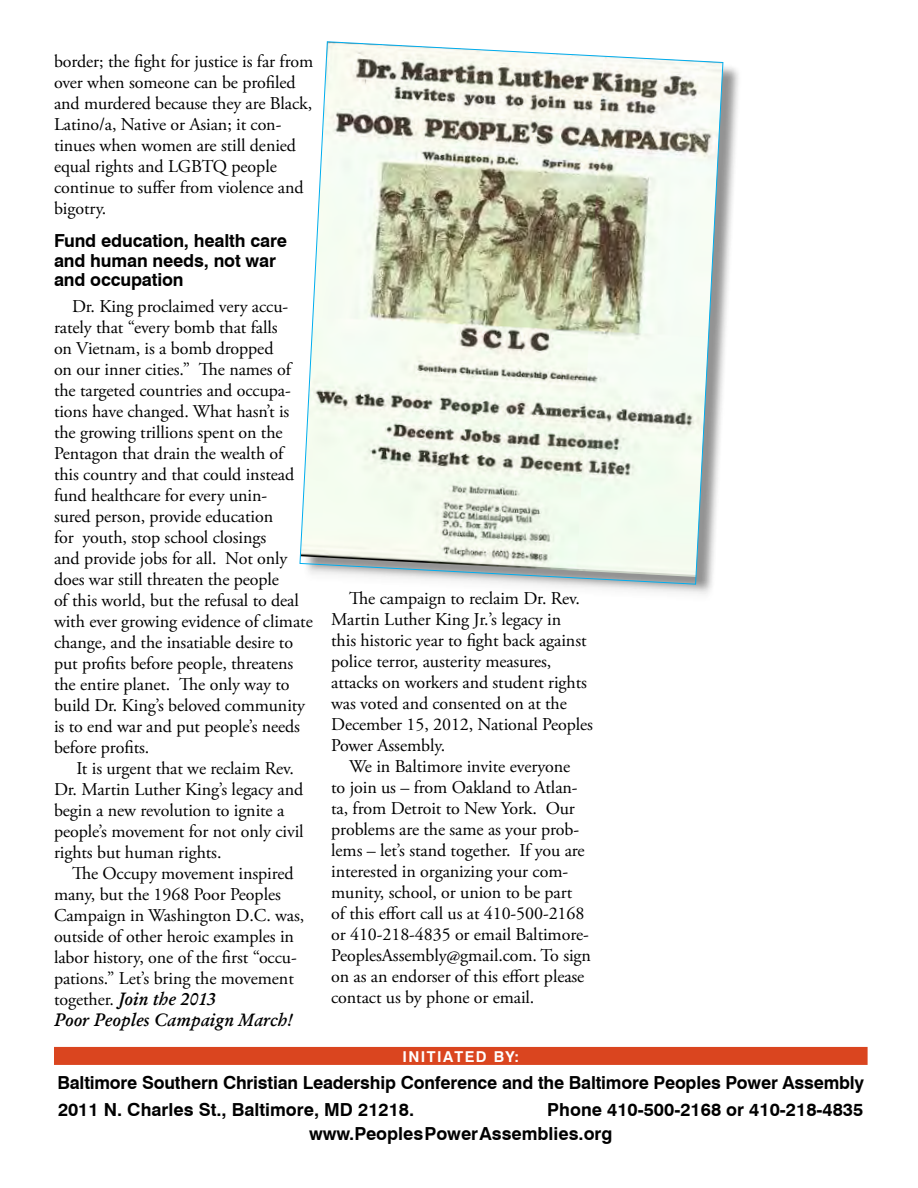
<style>
.page{position:relative;width:918px;height:1188px;background:#fff}
.page>*{position:absolute;margin:0;border:0;box-sizing:border-box;transform-origin:0 0}
.t1{font:18px/21px "Adobe Garamond Pro";letter-spacing:-.005em;color:#000}
.t2{font:700 18px/19.5px "Swiss 721 BT";letter-spacing:-.01em;color:#000}
.t3{font:italic 600 18px/21px "Garamond";letter-spacing:-.005em;color:#000}
.t4{font:700 15px "Swiss 721 BT";letter-spacing:.1em;color:#fff}
.s1{font-family:"Adobe Garamond Pro";font-weight:400;font-style:normal}
</style>
<div class="page">
<div style="left:54px;top:1047px;width:814px;height:18px;background:#da451f"></div>
<div style="left:302px;top:44px;width:439px;height:559px;background:#000;opacity:.43"></div>
<svg style="left:299px;top:41px;width:425px;height:544px"></svg>
<p class="t1" style="left:54px;top:51px;width:261px">border; the fight for justice is far from over when someone can be profiled and murdered because they are Black,<br>Latino/a, Native or Asian; it con&shy;tinues when women are still denied equal rights and LGBTQ people continue to suffer from violence and bigotry.</p>
<p class="t2" style="left:54px;top:231px;width:235px">Fund education, health care and human needs, not war and occupation</p>
<p class="t1" style="left:54px;top:296px;width:260px;text-indent:18px">Dr. King proclaimed very accu&shy;rately that “every bomb that falls<br>on Vietnam, is a bomb dropped<br>on our inner cities.” The names of the targeted countries and occupa&shy;tions have changed. What hasn’t is the growing trillions spent on the Pentagon that drain the wealth of this country and that could instead fund healthcare for every unin-<br>sured person, provide education<br>for youth, stop school closings<br>and provide jobs for all. Not only does war still threaten the people<br>of this world, but the refusal to deal with ever growing evidence of climate change, and the insatiable desire to put profits before people, threatens the entire planet. The only way to build Dr. King’s beloved community is to end war and put people’s needs before profits.</p>
<p class="t1" style="left:54px;top:758px;width:251px;text-indent:22px">It is urgent that we reclaim Rev.<br>Dr. Martin Luther King’s legacy and begin a new revolution to ignite a people’s movement for not only civil rights but human rights.</p>
<p class="t1" style="left:54px;top:863px;width:252px;text-indent:18px">The Occupy movement inspired many, but the 1968 Poor Peoples Campaign in Washington D.C. was, outside of other heroic examples in labor history, one of the first “occu&shy;pations.” Let’s bring the movement</p>
<p class="t3" style="left:54px;top:988px;width:240px"><span class="s1">together.</span> Join the 2013<br>Poor Peoples Campaign March!</p>
<p class="t1" style="left:331px;top:589px;width:263px;text-indent:18px">The campaign to reclaim Dr. Rev.<br>Martin Luther King Jr.’s legacy in<br>this historic year to fight back against police terror, austerity measures, attacks on workers and student rights was voted and consented on at the December 15, 2012, National Peoples Power Assembly.</p>
<p class="t1" style="left:331px;top:757px;width:261px;text-indent:18px">We in Baltimore invite everyone<br>to join us – from Oakland to Atlan&shy;ta, from Detroit to New York. Our problems are the same as your prob&shy;lems – let’s stand together. If you are interested in organizing your com&shy;munity, school, or union to be part<br>of this effort call us at 410-500-2168 or 410-218-4835 or email Baltimore-PeoplesAssembly@gmail.com. To sign on as an endorser of this effort please contact us by phone or email.</p>
<p class="t4" style="left:402px;top:1047px;width:118px">I nitiated by:</p>
<p class="t2" style="left:57px;top:1069px;width:808px;line-height:27px">Baltimore Southern Christian Leadership Conference and the Baltimore Peoples Power Assembly<br>2011 N. Charles St., Baltimore, MD 21218.</p>
<p class="t2" style="left:309px;top:1097px;width:556px;line-height:24px;text-indent:238px">Phone 410-500-2168 or 410-218-4835 www.PeoplesPowerAssemblies.org</p>
</div>
